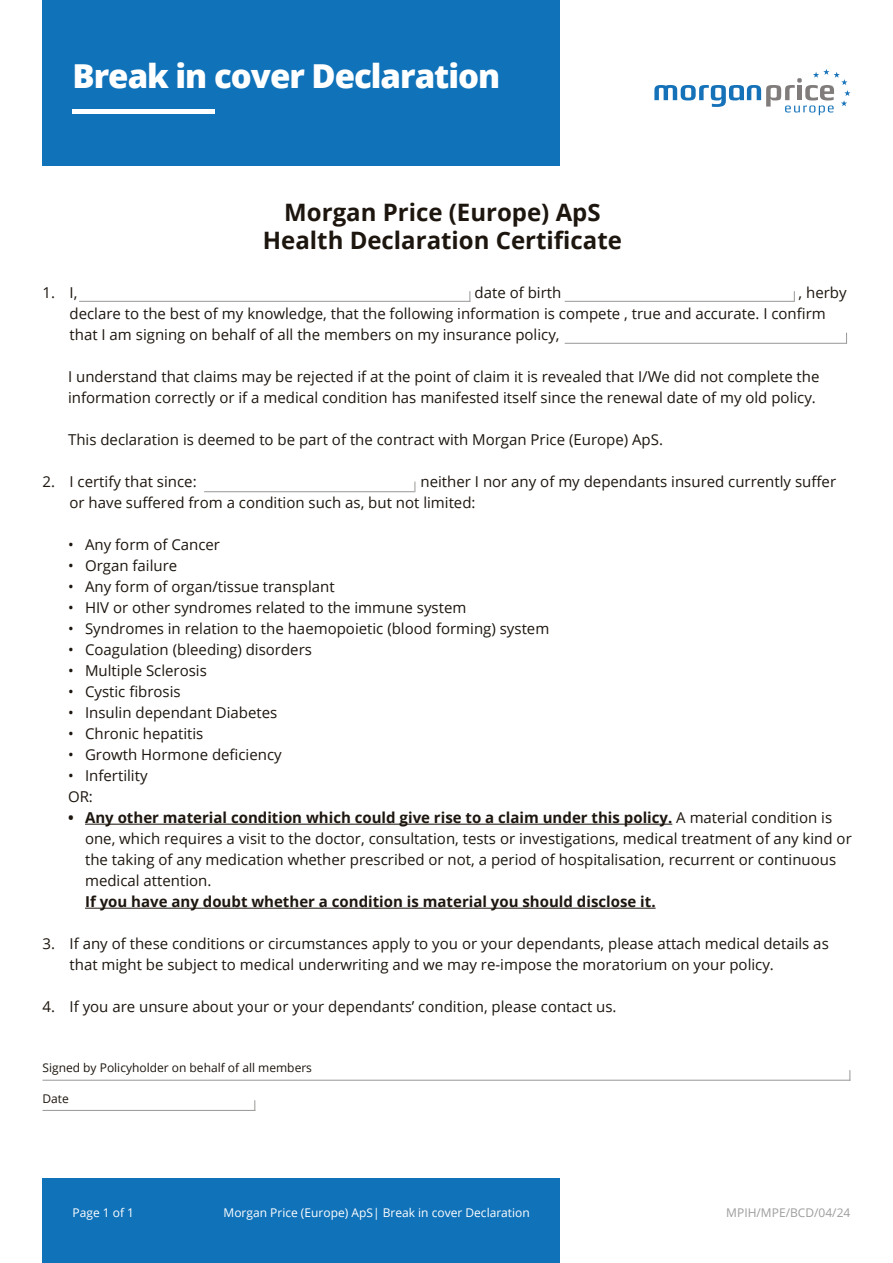
<style>
.page{position:relative;width:893px;height:1263px;background:#fff}
.page>*{position:absolute;margin:0;border:0;box-sizing:border-box;transform-origin:0 0}
.t1{font:800 33px "Open Sans";letter-spacing:-.03em;color:#fff}
.t2{font:700 24px/28.8px "Open Sans";color:#1d160f;text-align:center}
.t3{font:15px/21px "Open Sans";color:#1d160f}
.t4{font:700 15px "Open Sans";color:#1d160f}
.t5{font:12px "Open Sans";color:#fff}
.t6{font:12px "Open Sans";color:#1d160f}
.t7{font:12px "Open Sans";color:#9d9d9c}
.s1{font-weight:700}
</style>
<div class="page">
<div style="left:43px;top:1178px;width:517px;height:85px;background:#1072b9"></div>
<svg style="left:654px;top:69px;width:196px;height:46px"></svg>
<hr style="left:85px;top:824px;width:587px;height:1px;background:#1d160f">
<hr style="left:85px;top:908px;width:571px;height:1px;background:#1d160f">
<div style="left:43px;top:0;width:517px;height:166px;background:#1072b9"></div>
<hr style="left:73px;top:110px;width:142px;height:4px;background:#fff">
<hr style="left:79px;top:301px;width:391px;height:1px;background:#9d9d9c">
<hr style="left:565px;top:301px;width:229px;height:1px;background:#9d9d9c">
<hr style="left:565px;top:343px;width:282px;height:1px;background:#9d9d9c">
<hr style="left:204px;top:491px;width:210px;height:1px;background:#9d9d9c">
<hr style="left:42px;top:1080px;width:808px;height:1px;background:#9d9d9c">
<hr style="left:43px;top:1110px;width:212px;height:1px;background:#9d9d9c">
<h1 class="t1" style="left:73px;top:51px;width:429px">Break in cover Declaration</h1>
<h2 class="t2" style="left:263px;top:197px;width:361px">Morgan Price (Europe) ApS<br>Health Declaration Certificate</h2>
<p class="t3" style="left:43px;top:282px;width:36px">1. I,</p>
<p class="t3" style="left:475px;top:282px;width:88px">date of birth</p>
<p class="t3" style="left:70px;top:282px;width:779px;text-indent:729px">, herby declare to the best of my knowledge, that the following information is compete , true and accurate. I confirm that I am signing on behalf of all the members on my insurance policy,</p>
<p class="t3" style="left:68px;top:366px;width:753px">I understand that claims may be rejected if at the point of claim it is revealed that I/We did not complete the information correctly or if a medical condition has manifested itself since the renewal date of my old policy.</p>
<p class="t3" style="left:68px;top:429px;width:596px">This declaration is deemed to be part of the contract with Morgan Price (Europe) ApS.</p>
<p class="t3" style="left:43px;top:471px;width:156px">2. I certify that since:</p>
<p class="t3" style="left:70px;top:471px;width:768px;text-indent:351px">neither I nor any of my dependants insured currently suffer or have suffered from a condition such as, but not limited:</p>
<p class="t3" style="left:68px;top:534px;width:154px">• Any form of Cancer</p>
<p class="t3" style="left:68px;top:555px;width:111px">• Organ failure</p>
<p class="t3" style="left:68px;top:576px;width:268px">• Any form of organ/tissue transplant</p>
<p class="t3" style="left:68px;top:597px;width:400px">• HIV or other syndromes related to the immune system</p>
<p class="t3" style="left:68px;top:618px;width:483px">• Syndromes in relation to the haemopoietic (blood forming) system</p>
<p class="t3" style="left:68px;top:639px;width:245px">• Coagulation (bleeding) disorders</p>
<p class="t3" style="left:68px;top:660px;width:140px">• Multiple Sclerosis</p>
<p class="t3" style="left:68px;top:681px;width:114px">• Cystic fibrosis</p>
<p class="t3" style="left:68px;top:702px;width:211px">• Insulin dependant Diabetes</p>
<p class="t3" style="left:68px;top:723px;width:137px">• Chronic hepatitis</p>
<p class="t3" style="left:68px;top:744px;width:215px">• Growth Hormone deficiency</p>
<p class="t3" style="left:68px;top:765px;width:81px">• Infertility<br>OR:</p>
<p class="t3" style="left:85px;top:807px;width:768px;text-indent:-17px"><span class="s1">• Any other material condition which could give rise to a claim under this policy.</span> A material condition is one, which requires a visit to the doctor, consultation, tests or investigations, medical treatment of any kind or the taking of any medication whether prescribed or not, a period of hospitalisation, recurrent or continuous medical attention.</p>
<p class="t4" style="left:85px;top:891px;width:572px">If you have any doubt whether a condition is material you should disclose it.</p>
<p class="t3" style="left:70px;top:933px;width:761px;text-indent:-27px">3. If any of these conditions or circumstances apply to you or your dependants, please attach medical details as that might be subject to medical underwriting and we may re-impose the moratorium on your policy.</p>
<p class="t3" style="left:43px;top:996px;width:576px">4. If you are unsure about your or your dependants’ condition, please contact us.</p>
<p class="t6" style="left:42px;top:1060px;width:271px">Signed by Policyholder on behalf of all members</p>
<p class="t6" style="left:43px;top:1090px;width:28px">Date</p>
<p class="t5" style="left:73px;top:1204px;width:63px">Page 1 of 1</p>
<p class="t5" style="left:223px;top:1204px;width:308px">Morgan Price (Europe) ApS| Break in cover Declaration</p>
<p class="t7" style="left:726px;top:1204px;width:126px">MPIH/MPE/BCD/04/24</p>
</div>
